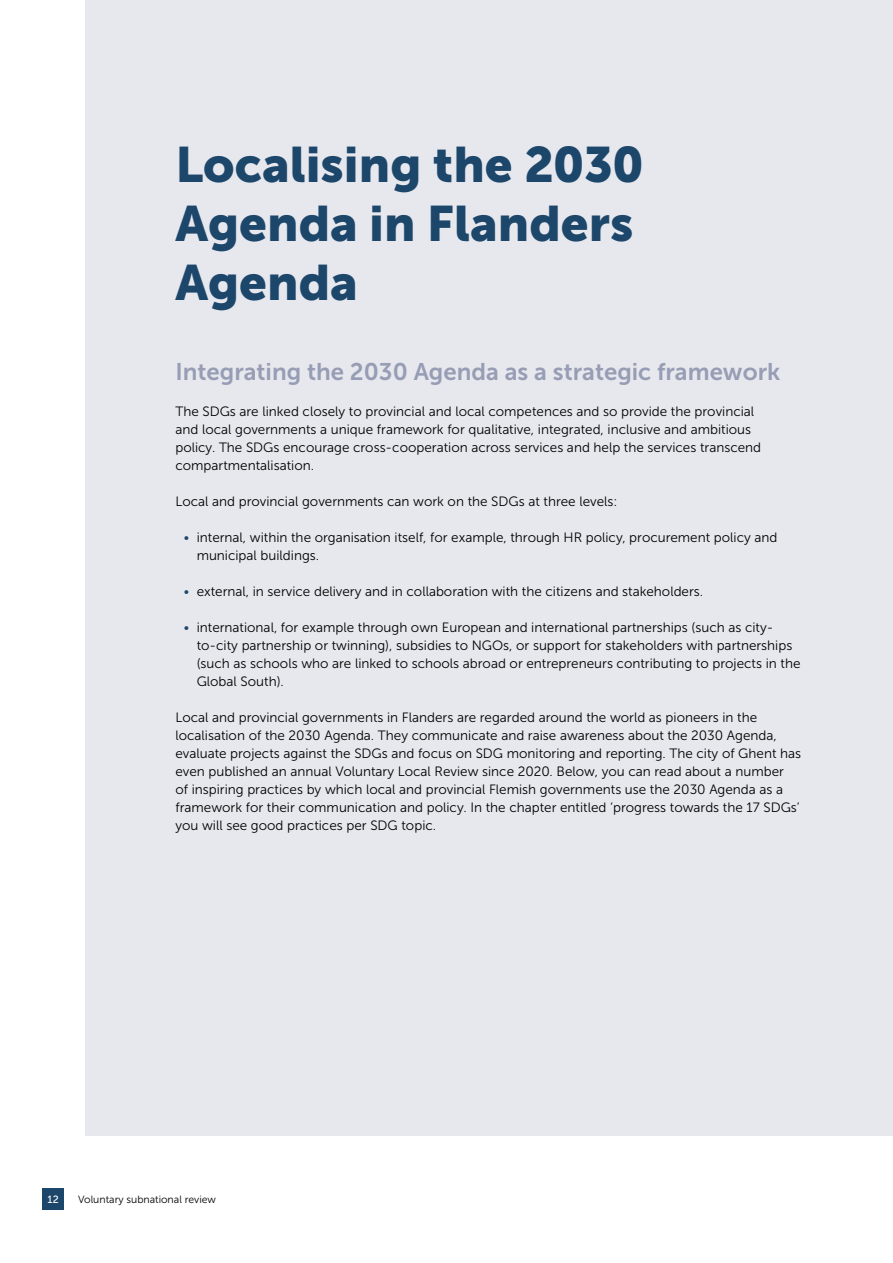
<style>
.page{position:relative;width:893px;height:1263px;background:#fff}
.page>*{position:absolute;margin:0;border:0;box-sizing:border-box;transform-origin:0 0}
.t1{font:49.5px/59.4px "Museo Sans 900";color:#1d466b}
.t2{font:24px "Museo Sans 700";color:#979db4}
.t3{font:13.5px/18px "Museo Sans 300";color:#000}
.t4{font:10.5px "Museo Sans 300";color:#000}
.t5{font:10.5px "Museo Sans 500";color:#fff}
.s1{color:#1d466b}
</style>
<div class="page">
<div style="left:85px;top:0;width:808px;height:1136px;background:#e7e8ee"></div>
<div style="left:43px;top:1189px;width:21px;height:21px;background:#1d466b"></div>
<h1 class="t1" style="left:175px;top:134px;width:469px">Localising the 2030<br>Agenda in Flanders<br>Agenda</h1>
<h2 class="t2" style="left:175px;top:358px;width:606px">Integrating the 2030 Agenda as a strategic framework</h2>
<p class="t3" style="left:175px;top:402px;width:587px">The SDGs are linked closely to provincial and local competences and so provide the provincial and local governments a unique framework for qualitative, integrated, inclusive and ambitious policy. The SDGs encourage cross-cooperation across services and help the services transcend compartmentalisation.</p>
<p class="t3" style="left:175px;top:492px;width:444px">Local and provincial governments can work on the SDGs at three levels:</p>
<p class="t3" style="left:197px;top:528px;width:582px;text-indent:-13px"><span class="s1">•</span> internal, within the organisation itself, for example, through HR policy, procurement policy and municipal buildings.</p>
<p class="t3" style="left:184px;top:582px;width:521px"><span class="s1">•</span> external, in service delivery and in collaboration with the citizens and stakeholders.</p>
<p class="t3" style="left:197px;top:618px;width:605px;text-indent:-13px"><span class="s1">•</span> international, for example through own European and international partnerships (such as city&shy;to-city partnership or twinning), subsidies to NGOs, or support for stakeholders with partnerships (such as schools who are linked to schools abroad or entrepreneurs contributing to projects in the Global South).</p>
<p class="t3" style="left:175px;top:708px;width:627px">Local and provincial governments in Flanders are regarded around the world as pioneers in the localisation of the 2030 Agenda. They communicate and raise awareness about the 2030 Agenda, evaluate projects against the SDGs and focus on SDG monitoring and reporting. The city of Ghent has even published an annual Voluntary Local Review since 2020. Below, you can read about a number<br>of inspiring practices by which local and provincial Flemish governments use the 2030 Agenda as a framework for their communication and policy. In the chapter entitled ‘progress towards the 17 SDGs’ you will see good practices per SDG topic.</p>
<p class="t5" style="left:48px;top:1194px;width:13px">12</p>
<p class="t4" style="left:78px;top:1194px;width:139px">Voluntary subnational review</p>
</div>
